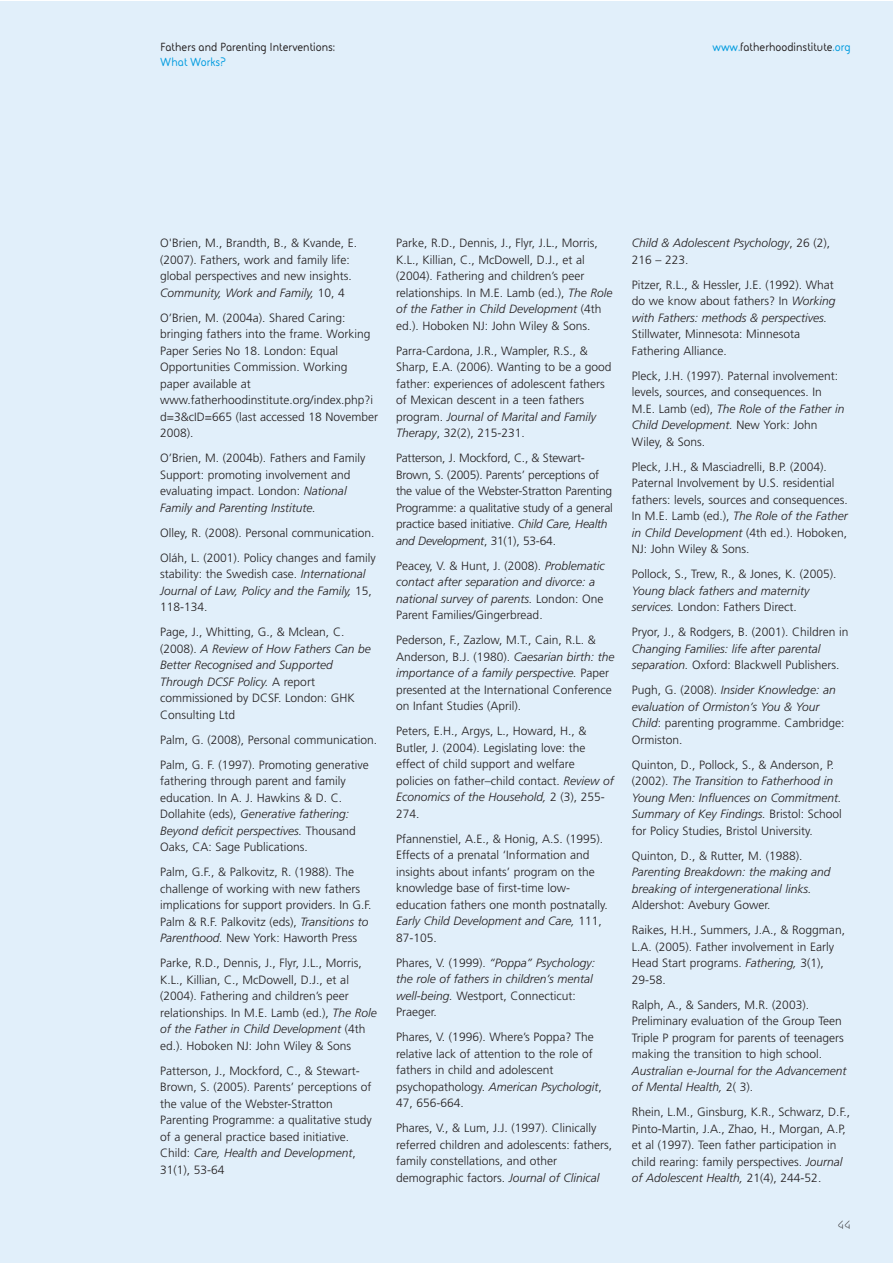
<style>
.page{position:relative;width:893px;height:1263px;background:#fff}
.page>*{position:absolute;margin:0;border:0;box-sizing:border-box;transform-origin:0 0}
.t1{font:300 12px/16.5px "Frutiger LT";color:#231f20}
.t2{font:italic 300 12px/16.5px "Frutiger LT";color:#231f20}
.t3{font:700 12px "FS Sophie";color:#231f20}
.t4{font:700 12px "FS Sophie";color:#009bdf}
.t5{font:12px "FS Sophie";color:#231f20}
.s1{color:#009bdf}
.s2{font-style:italic}
.s3{font-style:normal}
</style>
<div class="page">
<div style="left:0;top:1px;width:892px;height:1262px;background:#e1effa"></div>
<p class="t3" style="left:160px;top:43px;width:176px">Fathers and Parenting Interventions:</p>
<p class="t4" style="left:160px;top:57px;width:67px">What Works?</p>
<p class="t3" style="left:712px;top:43px;width:140px"><span class="s1">www.</span>fatherhoodinstitute<span class="s1">.org</span></p>
<p class="t1" style="left:160px;top:235px;width:198px">O'Brien, M., Brandth, B., &amp; Kvande, E. (2007). Fathers, work and family life: global perspectives and new insights.<br><span class="s2">Community, Work and Family,</span> 10, 4</p>
<p class="t1" style="left:160px;top:310px;width:219px">O’Brien, M. (2004a). Shared Caring: bringing fathers into the frame. Working<br>Paper Series No 18. London: Equal<br>Opportunities Commission. Working paper available at www.fatherhoodinstitute.org/index.php?i d=3&amp;cID=665 (last accessed 18 November<br>2008).</p>
<p class="t1" style="left:160px;top:450px;width:206px">O’Brien, M. (2004b). Fathers and Family Support: promoting involvement and evaluating impact. London: <span class="s2">National Family and Parenting Institute.</span></p>
<p class="t1" style="left:160px;top:521px;width:217px;line-height:25px">Olley, R. (2008). Personal communication.<br>Oláh, L. (2001). Policy changes and family</p>
<p class="t2" style="left:160px;top:566px;width:213px"><span class="s3">stability: the Swedish case.</span> International<br>Journal of Law, Policy and the Family, <span class="s3">15,<br>118-134.</span></p>
<p class="t1" style="left:160px;top:624px;width:212px">Page, J., Whitting, G., &amp; Mclean, C. (2008). <span class="s2">A Review of How Fathers Can be<br>Better Recognised and Supported<br>Through DCSF Policy.</span> A report commissioned by DCSF. London: GHK<br>Consulting Ltd</p>
<p class="t1" style="left:160px;top:728px;width:218px;line-height:25px">Palm, G. (2008), Personal communication.<br>Palm, G. F. (1997). Promoting generative</p>
<p class="t1" style="left:160px;top:773px;width:197px">fathering through parent and family education. In A. J. Hawkins &amp; D. C.<br>Dollahite (eds), <span class="s2">Generative fathering:<br>Beyond deficit perspectives.</span> Thousand Oaks, CA: Sage Publications.</p>
<p class="t1" style="left:160px;top:864px;width:213px">Palm, G.F., &amp; Palkovitz, R. (1988). The challenge of working with new fathers implications for support providers. In G.F.<br>Palm &amp; R.F. Palkovitz (eds), <span class="s2">Transitions to Parenthood.</span> New York: Haworth Press</p>
<p class="t1" style="left:160px;top:955px;width:218px">Parke, R.D., Dennis, J., Flyr, J.L., Morris, K.L., Killian, C., McDowell, D.J., et al (2004). Fathering and children’s peer relationships. In M.E. Lamb (ed.), <span class="s2">The Role of the Father in Child Development</span> (4th ed.). Hoboken NJ: John Wiley &amp; Sons</p>
<p class="t1" style="left:160px;top:1063px;width:213px">Patterson, J., Mockford, C., &amp; Stewart-Brown, S. (2005). Parents’ perceptions of the value of the Webster-Stratton Parenting Programme: a qualitative study of a general practice based initiative.<br>Child: <span class="s2">Care, Health and Development</span>, 31(1), 53-64</p>
<p class="t1" style="left:396px;top:235px;width:218px">Parke, R.D., Dennis, J., Flyr, J.L., Morris, K.L., Killian, C., McDowell, D.J., et al (2004). Fathering and children’s peer relationships. In M.E. Lamb (ed.), <span class="s2">The Role of the Father in Child Development</span> (4th ed.). Hoboken NJ: John Wiley &amp; Sons.</p>
<p class="t1" style="left:396px;top:343px;width:217px">Parra-Cardona, J.R., Wampler, R.S., &amp; Sharp, E.A. (2006). Wanting to be a good father: experiences of adolescent fathers of Mexican descent in a teen fathers program. <span class="s2">Journal of Marital and Family Therapy</span>, 32(2), 215-231.</p>
<p class="t1" style="left:396px;top:450px;width:218px">Patterson, J. Mockford, C., &amp; Stewart-Brown, S. (2005). Parents’ perceptions of the value of the Webster-Stratton Parenting Programme: a qualitative study of a general practice based initiative. <span class="s2">Child Care, Health and Development</span>, 31(1), 53-64.</p>
<p class="t2" style="left:396px;top:558px;width:210px"><span class="s3">Peacey, V. &amp; Hunt, J. (2008).</span> Problematic contact after separation and divorce: a national survey of parents. <span class="s3">London: One Parent Families/Gingerbread.</span></p>
<p class="t1" style="left:396px;top:632px;width:220px">Pederson, F., Zazlow, M.T., Cain, R.L. &amp; Anderson, B.J. (1980). <span class="s2">Caesarian birth: the importance of a family perspective.</span> Paper presented at the International Conference on Infant Studies (April).</p>
<p class="t1" style="left:396px;top:723px;width:219px">Peters, E.H., Argys, L., Howard, H., &amp; Butler, J. (2004). Legislating love: the effect of child support and welfare policies on father–child contact. <span class="s2">Review of Economics of the Household,</span> 2 (3), 255- 274.</p>
<p class="t1" style="left:396px;top:831px;width:213px">Pfannenstiel, A.E., &amp; Honig, A.S. (1995).<br>Effects of a prenatal ‘Information and insights about infants’ program on the knowledge base of first-time low&shy;education fathers one month postnatally.<br><span class="s2">Early Child Development and Care,</span> 111, 87-105.</p>
<p class="t2" style="left:396px;top:955px;width:200px"><span class="s3">Phares, V. (1999).</span> “Poppa” Psychology: the role of fathers in children’s mental well-being. <span class="s3">Westport, Connecticut:<br>Praeger.</span></p>
<p class="t1" style="left:396px;top:1029px;width:207px">Phares, V. (1996). Where’s Poppa? The relative lack of attention to the role of fathers in child and adolescent psychopathology. <span class="s2">American Psychologit</span>, 47, 656-664.</p>
<p class="t1" style="left:396px;top:1120px;width:217px">Phares, V., &amp; Lum, J.J. (1997). Clinically referred children and adolescents: fathers, family constellations, and other demographic factors. <span class="s2">Journal of Clinical</span></p>
<p class="t2" style="left:632px;top:235px;width:200px">Child &amp; Adolescent Psychology<span class="s3">, 26 (2),<br>216 – 223.</span></p>
<p class="t1" style="left:632px;top:277px;width:205px">Pitzer, R.L., &amp; Hessler, J.E. (1992). What do we know about fathers? In <span class="s2">Working with Fathers: methods &amp; perspectives.</span></p>
<p class="t1" style="left:632px;top:326px;width:170px">Stillwater, Minnesota: Minnesota<br>Fathering Alliance.</p>
<p class="t1" style="left:632px;top:368px;width:214px">Pleck, J.H. (1997). Paternal involvement: levels, sources, and consequences. In M.E. Lamb (ed), <span class="s2">The Role of the Father in Child Development.</span> New York: John Wiley, &amp; Sons.</p>
<p class="t1" style="left:632px;top:459px;width:217px">Pleck, J.H., &amp; Masciadrelli, B.P. (2004).<br>Paternal Involvement by U.S. residential fathers: levels, sources and consequences.<br>In M.E. Lamb (ed.), <span class="s2">The Role of the Father in Child Development</span> (4th ed.). Hoboken, NJ: John Wiley &amp; Sons.</p>
<p class="t1" style="left:632px;top:566px;width:206px">Pollock, S., Trew, R., &amp; Jones, K. (2005).</p>
<p class="t2" style="left:632px;top:583px;width:179px">Young black fathers and maternity services. <span class="s3">London: Fathers Direct.</span></p>
<p class="t1" style="left:632px;top:624px;width:218px">Pryor, J., &amp; Rodgers, B. (2001). Children in</p>
<p class="t2" style="left:632px;top:641px;width:209px">Changing Families: life after parental separation. <span class="s3">Oxford: Blackwell Publishers.</span></p>
<p class="t2" style="left:632px;top:682px;width:214px"><span class="s3">Pugh, G. (2008).</span> Insider Knowledge: an evaluation of Ormiston’s You &amp; Your<br>Child<span class="s3">: parenting programme. Cambridge:<br>Ormiston.</span></p>
<p class="t1" style="left:632px;top:757px;width:211px">Quinton, D., Pollock, S., &amp; Anderson, P. (2002). <span class="s2">The Transition to Fatherhood in Young Men: Influences on Commitment.<br>Summary of Key Findings.</span> Bristol: School for Policy Studies, Bristol University.</p>
<p class="t1" style="left:632px;top:848px;width:172px">Quinton, D., &amp; Rutter, M. (1988).</p>
<p class="t2" style="left:632px;top:864px;width:200px">Parenting Breakdown: the making and breaking of intergenerational links.</p>
<p class="t1" style="left:632px;top:893px;width:215px;line-height:25px">Aldershot: Avebury Gower.<br>Raikes, H.H., Summers, J.A., &amp; Roggman,</p>
<p class="t1" style="left:632px;top:939px;width:204px">L.A. (2005). Father involvement in Early<br>Head Start programs. <span class="s2">Fathering,</span> 3(1),<br>29-58.</p>
<p class="t1" style="left:632px;top:997px;width:213px">Ralph, A., &amp; Sanders, M.R. (2003).<br>Preliminary evaluation of the Group Teen Triple P program for parents of teenagers making the transition to high school.</p>
<p class="t2" style="left:632px;top:1063px;width:216px">Australian e-Journal for the Advancement of Mental Health, <span class="s3">2( 3).</span></p>
<p class="t1" style="left:632px;top:1104px;width:220px">Rhein, L.M., Ginsburg, K.R., Schwarz, D.F., Pinto-Martin, J.A., Zhao, H., Morgan, A.P, et al (1997). Teen father participation in child rearing: family perspectives. <span class="s2">Journal of Adolescent Health,</span> 21(4), 244-52.</p>
<p class="t5" style="left:837px;top:1221px;width:15px">44</p>
</div>
